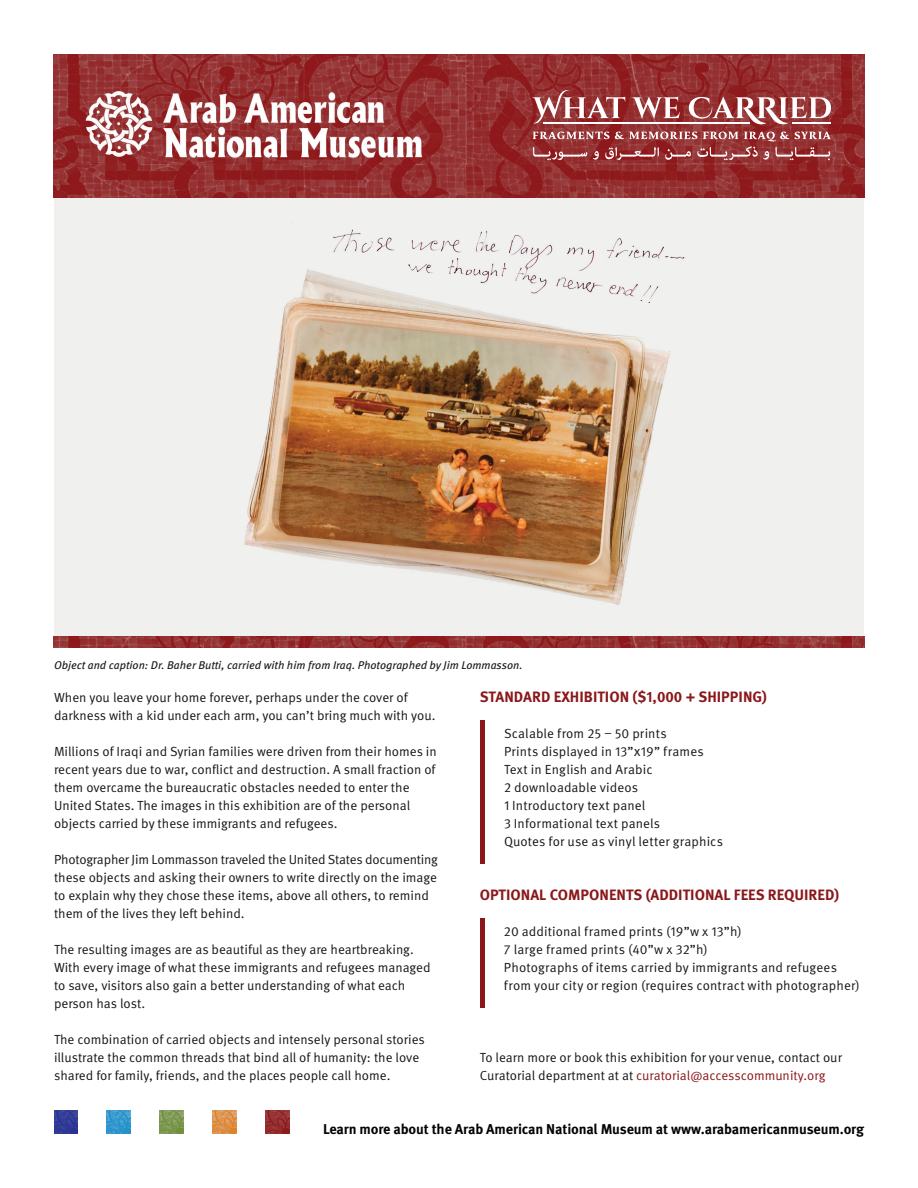
<style>
.page{position:relative;width:918px;height:1188px;background:#fff}
.page>*{position:absolute;margin:0;border:0;box-sizing:border-box;transform-origin:0 0}
.t1{font:700 15px "Meta Pro";color:#8a171a}
.t2{font:700 14.25px "Meta Pro";letter-spacing:-.01em;color:#040503}
.t3{font:13.2px/18px "Meta Pro";color:#171616}
.t4{font:italic 11.25px "Meta Pro";color:#171616}
.s1{color:#8a171a}
</style>
<div class="page">
<img style="left:54px;top:198px;width:810px;height:438px">
<img style="left:54px;top:54px;width:810px;height:144px">
<img style="left:54px;top:636px;width:810px;height:12px">
<div style="left:480px;top:720px;width:5px;height:144px;background:#8a171a"></div>
<hr style="left:480px;top:918px;width:4px;height:90px;background:#8a171a">
<hr style="left:543px;top:122px;width:206px;height:1px;background:#fff">
<svg style="left:532px;top:89px;width:93px;height:35px"></svg>
<svg style="left:632px;top:97px;width:48px;height:22px"></svg>
<svg style="left:689px;top:97px;width:142px;height:28px"></svg>
<svg style="left:533px;top:132px;width:298px;height:28px;background:#a75354"></svg>
<img style="left:54px;top:1110px;width:24px;height:24px">
<img style="left:213px;top:1110px;width:24px;height:24px">
<img style="left:160px;top:1110px;width:24px;height:24px">
<img style="left:107px;top:1110px;width:24px;height:24px">
<img style="left:266px;top:1110px;width:24px;height:24px">
<p class="t4" style="left:54px;top:658px;width:470px">Object and caption: Dr. Baher Butti, carried with him from Iraq. Photographed by Jim Lommasson.</p>
<p class="t3" style="left:54px;top:689px;width:383px">When you leave your home forever, perhaps under the cover of darkness with a kid under each arm, you can’t bring much with you.</p>
<p class="t3" style="left:54px;top:743px;width:384px">Millions of Iraqi and Syrian families were driven from their homes in recent years due to war, conflict and destruction. A small fraction of them overcame the bureaucratic obstacles needed to enter the United States. The images in this exhibition are of the personal objects carried by these immigrants and refugees.</p>
<p class="t3" style="left:54px;top:851px;width:386px">Photographer Jim Lommasson traveled the United States documenting these objects and asking their owners to write directly on the image to explain why they chose these items, above all others, to remind them of the lives they left behind.</p>
<p class="t3" style="left:54px;top:941px;width:378px">The resulting images are as beautiful as they are heartbreaking.<br>With every image of what these immigrants and refugees managed to save, visitors also gain a better understanding of what each person has lost.</p>
<p class="t3" style="left:54px;top:1031px;width:372px">The combination of carried objects and intensely personal stories illustrate the common threads that bind all of humanity: the love shared for family, friends, and the places people call home.</p>
<p class="t1" style="left:480px;top:687px;width:289px">STANDARD EXHIBITION ($1,000 + SHIPPING)</p>
<p class="t3" style="left:504px;top:725px;width:221px">Scalable from 25 – 50 prints<br>Prints displayed in 13”X19” frames<br>Text in English and Arabic<br>2 downloadable videos<br>1 Introductory text panel<br>3 Informational text panels<br>Quotes for use as vinyl letter graphics</p>
<p class="t1" style="left:480px;top:885px;width:361px">OPTIONAL COMPONENTS (ADDITIONAL FEES REQUIRED)</p>
<p class="t3" style="left:504px;top:923px;width:357px">20 additional framed prints (19”w x 13”h)<br>7 large framed prints (40”w x 32”h)<br>Photographs of items carried by immigrants and refugees from your city or region (requires contract with photographer)</p>
<p class="t3" style="left:480px;top:1049px;width:364px">To learn more or book this exhibition for your venue, contact our<br>Curatorial department at at <span class="s1">curatorial@accesscommunity.org</span></p>
<p class="t2" style="left:323px;top:1120px;width:542px">Learn more about the Arab American National Museum at www.arabamericanmuseum.org</p>
</div>
